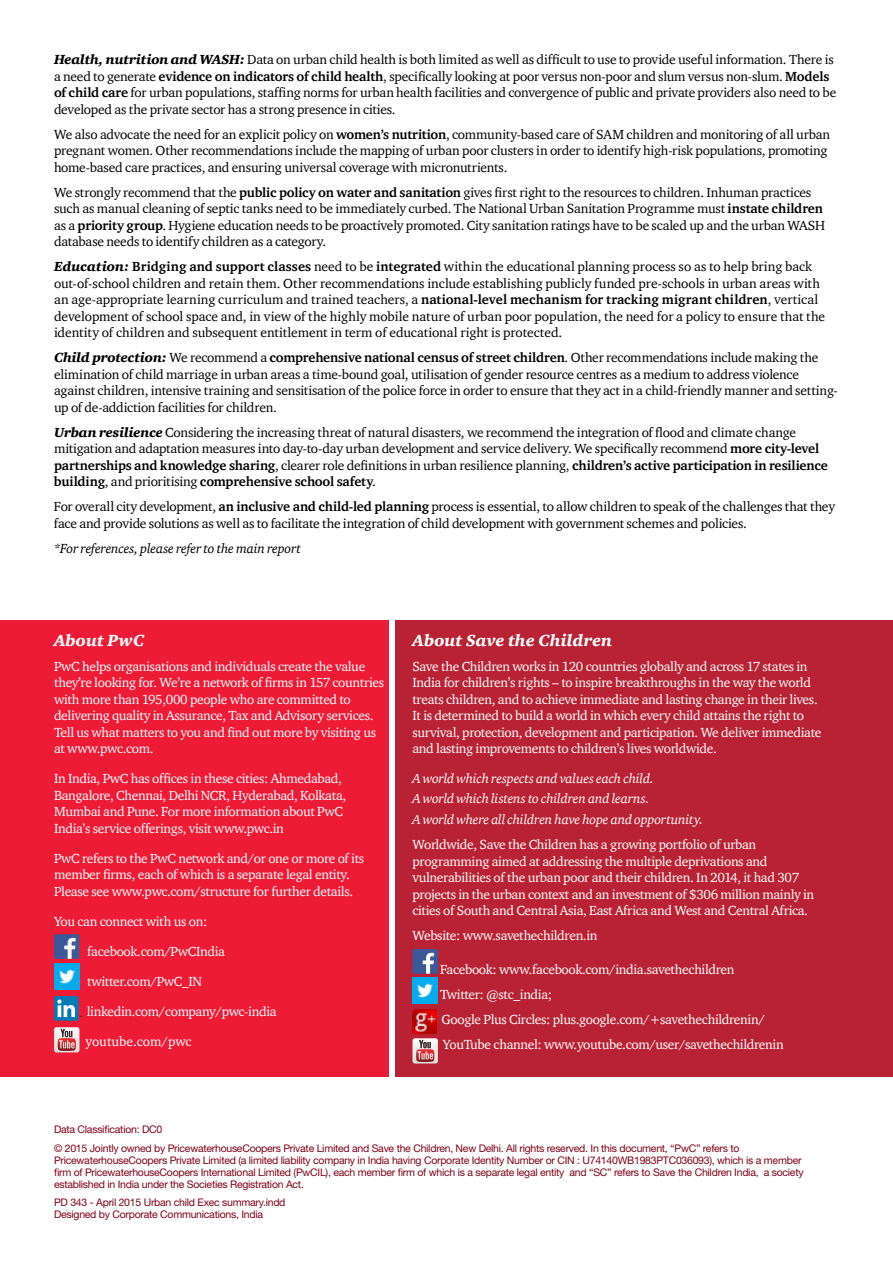
<style>
.page{position:relative;width:893px;height:1263px;background:#fff}
.page>*{position:absolute;margin:0;border:0;box-sizing:border-box;transform-origin:0 0}
.t1{font:italic 900 16.5px "ITC Charter Com";letter-spacing:.005em;color:#fff}
.t2{font:13.5px/16.5px "ITC Charter Com";letter-spacing:-.015em;color:#000}
.t3{font:13.5px/16.5px "ITC Charter Com";letter-spacing:-.025em;color:#fff}
.t4{font:italic 13.5px/20.7px "ITC Charter Com";letter-spacing:-.015em;color:#fff}
.t5{font:italic 13.5px "ITC Charter Com";letter-spacing:-.015em;color:#000}
.t6{font:13.5px "ITC Charter Com";color:#fff}
.t7{font:10.5px/12px "Helvetica Neue";letter-spacing:-.025em;color:#80021a}
.s1{font-weight:900;font-style:italic}
.s2{font-weight:700}
</style>
<div class="page">
<div style="left:0;top:621px;width:388px;height:456px;background:#ed1b35"></div>
<div style="left:395px;top:621px;width:498px;height:456px;background:#b82234"></div>
<div style="left:54px;top:934px;width:26px;height:25px;background:#3b5999"></div>
<svg style="left:64px;top:938px;width:12px;height:21px"></svg>
<img style="left:54px;top:964px;width:26px;height:25px">
<div style="left:54px;top:996px;width:25px;height:25px;background:#007bb6;border-radius:2px"></div>
<svg style="left:57px;top:999px;width:25px;height:18px"></svg>
<svg style="left:54px;top:1027px;width:26px;height:25px"></svg>
<div style="left:412px;top:949px;width:26px;height:25px;background:#3b5999"></div>
<svg style="left:423px;top:953px;width:11px;height:21px"></svg>
<img style="left:412px;top:977px;width:26px;height:26px">
<img style="left:413px;top:1009px;width:23px;height:24px">
<svg style="left:412px;top:1038px;width:26px;height:25px"></svg>
<p class="t2" style="left:54px;top:51px;width:784px"><span class="s1">Health, nutrition and WASH:</span> Data on urban child health is both limited as well as difficult to use to provide useful information. There is a need to generate <span class="s2">evidence on indicators of child health</span>, specifically looking at poor versus non-poor and slum versus non-slum. <span class="s2">Models of child care</span> for urban populations, staffing norms for urban health facilities and convergence of public and private providers also need to be developed as the private sector has a strong presence in cities.</p>
<p class="t2" style="left:54px;top:125px;width:778px">We also advocate the need for an explicit policy on <span class="s2">women’s nutrition</span>, community-based care of SAM children and monitoring of all urban pregnant women. Other recommendations include the mapping of urban poor clusters in order to identify high-risk populations, promoting home-based care practices, and ensuring universal coverage with micronutrients.</p>
<p class="t2" style="left:54px;top:183px;width:772px">We strongly recommend that the <span class="s2">public policy on water and sanitation</span> gives first right to the resources to children. Inhuman practices such as manual cleaning of septic tanks need to be immediately curbed. The National Urban Sanitation Programme must <span class="s2">instate children </span>as a <span class="s2">priority group</span>. Hygiene education needs to be proactively promoted. City sanitation ratings have to be scaled up and the urban WASH database needs to identify children as a category.</p>
<p class="t2" style="left:54px;top:258px;width:773px"><span class="s1">Education:</span> <span class="s2">Bridging and support classes</span> need to be <span class="s2">integrated</span> within the educational planning process so as to help bring back out-of-school children and retain them. Other recommendations include establishing publicly funded pre-schools in urban areas with an age-appropriate learning curriculum and trained teachers, a <span class="s2">national-level mechanism for tracking migrant children</span>, vertical development of school space and, in view of the highly mobile nature of urban poor population, the need for a policy to ensure that the identity of children and subsequent entitlement in term of educational right is protected.</p>
<p class="t2" style="left:54px;top:349px;width:785px"><span class="s1">Child protection:</span> We recommend a <span class="s2">comprehensive national census of street children</span>. Other recommendations include making the elimination of child marriage in urban areas a time-bound goal, utilisation of gender resource centres as a medium to address violence against children, intensive training and sensitisation of the police force in order to ensure that they act in a child-friendly manner and setting&shy;up of de-addiction facilities for children.</p>
<p class="t2" style="left:54px;top:423px;width:775px"><span class="s1">Urban resilience</span> Considering the increasing threat of natural disasters, we recommend the integration of flood and climate change mitigation and adaptation measures into day-to-day urban development and service delivery. We specifically recommend <span class="s2">more city-level partnerships and knowledge sharing</span>, clearer role definitions in urban resilience planning, <span class="s2">children’s active participation in resilience building</span>, and prioritising <span class="s2">comprehensive school safety</span>.</p>
<p class="t2" style="left:54px;top:498px;width:782px">For overall city development, <span class="s2">an inclusive and child-led planning</span> process is essential, to allow children to speak of the challenges that they face and provide solutions as well as to facilitate the integration of child development with government schemes and policies.</p>
<p class="t5" style="left:54px;top:540px;width:249px">*For references, please refer to the main report</p>
<p class="t1" style="left:54px;top:630px;width:92px">About PwC</p>
<p class="t3" style="left:54px;top:658px;width:332px">PwC helps organisations and individuals create the value they’re looking for. We’re a network of firms in 157 countries with more than 195,000 people who are committed to delivering quality in Assurance, Tax and Advisory services.<br>Tell us what matters to you and find out more by visiting us at www.pwc.com.</p>
<p class="t3" style="left:54px;top:770px;width:294px">In India, PwC has offices in these cities: Ahmedabad, Bangalore, Chennai, Delhi NCR, Hyderabad, Kolkata, Mumbai and Pune. For more information about PwC India’s service offerings, visit www.pwc.in</p>
<p class="t3" style="left:54px;top:850px;width:312px">PwC refers to the PwC network and/or one or more of its member firms, each of which is a separate legal entity.<br>Please see www.pwc.com/structure for further details.</p>
<p class="t3" style="left:54px;top:913px;width:155px">You can connect with us on:</p>
<p class="t3" style="left:87px;top:943px;width:139px">facebook.com/PwCIndia</p>
<p class="t3" style="left:87px;top:973px;width:117px">twitter.com/PwC_IN</p>
<p class="t3" style="left:87px;top:1003px;width:191px">linkedin.com/company/pwc-india</p>
<p class="t6" style="left:86px;top:1033px;width:108px">youtube.com/pwc</p>
<p class="t1" style="left:412px;top:630px;width:201px">About Save the Children</p>
<p class="t3" style="left:412px;top:658px;width:410px">Save the Children works in 120 countries globally and across 17 states in India for children’s rights – to inspire breakthroughs in the way the world treats children, and to achieve immediate and lasting change in their lives.<br>It is determined to build a world in which every child attains the right to survival, protection, development and participation. We deliver immediate and lasting improvements to children’s lives worldwide.</p>
<p class="t4" style="left:412px;top:768px;width:292px">A world which respects and values each child.<br>A world which listens to children and learns.<br>A world where all children have hope and opportunity.</p>
<p class="t3" style="left:412px;top:836px;width:403px">Worldwide, Save the Children has a growing portfolio of urban programming aimed at addressing the multiple deprivations and vulnerabilities of the urban poor and their children. In 2014, it had 307 projects in the urban context and an investment of $306 million mainly in cities of South and Central Asia, East Africa and West and Central Africa.</p>
<p class="t3" style="left:412px;top:927px;width:187px">Website: www.savethechildren.in</p>
<p class="t3" style="left:440px;top:956px;width:345px;line-height:25px">Facebook: www.facebook.com/india.savethechildren<br>Twitter: @stc_india;<br>Google Plus Circles: plus.google.com/+savethechildrenin/ YouTube channel: www.youtube.com/user/savethechildrenin</p>
<p class="t7" style="left:54px;top:1119px;width:687px;line-height:18.8px">Data Classification: DC0<br>© 2015 Jointly owned by PricewaterhouseCoopers Private Limited and Save the Children, New Delhi. All rights reserved. In this document, “PwC” refers to</p>
<p class="t7" style="left:54px;top:1154px;width:751px">PricewaterhouseCoopers Private Limited (a limited liability company in India having Corporate Identity Number or CIN : U74140WB1983PTC036093), which is a member firm of PricewaterhouseCoopers International Limited (PwCIL), each member firm of which is a separate legal entity and “SC” refers to Save the Children India, a society established in India under the Societies Registration Act.</p>
<p class="t7" style="left:54px;top:1196px;width:233px">PD 343 - April 2015 Urban child Exec summary.indd<br>Designed by Corporate Communications, India</p>
</div>
